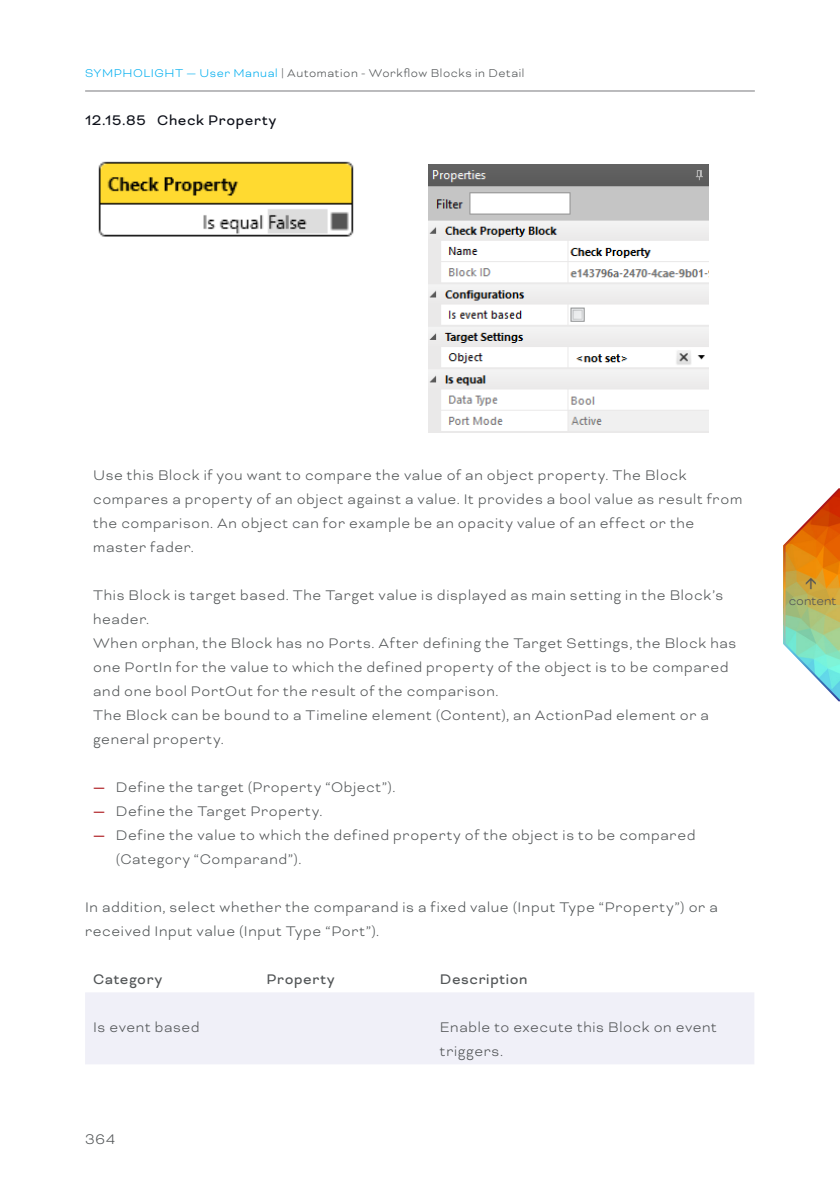
<style>
.page{position:relative;width:840px;height:1191px;background:#fff}
.page>*{position:absolute;margin:0;border:0;box-sizing:border-box;transform-origin:0 0}
.A5_Copy_8{font:300 16px/24px "Bicyclette";letter-spacing:.04em;color:#525557}
.A5_Copy_8_table{font:300 16px/24px "Bicyclette";letter-spacing:.04em;color:#525557}
.A5_Copy_spaceBefore{font:300 16px/24px "Bicyclette";letter-spacing:.04em;color:#515557}
.A5_Copy_8_table-2{font:16px "Bicyclette";letter-spacing:.035em;color:#525557}
.t1{font:16px "Bicyclette";letter-spacing:.035em;color:#0f121b}
.t2{font:300 14px "Bicyclette";color:#525557}
.t3{font:300 13px "Bicyclette";letter-spacing:.045em;color:#525557}
.s1{color:#00aeef}
.s2{font-weight:400;color:#ab161a}
</style>
<div class="page">
<hr style="left:85px;top:91px;width:669px;height:1px;background:#78797c">
<img style="left:98px;top:161px;width:256px;height:76px">
<img style="left:428px;top:164px;width:279px;height:268px">
<div style="left:85px;top:993px;width:669px;height:71px;background:#f0f0f8"></div>
<svg style="left:690px;top:408px;width:149px;height:294px"></svg>
<p class="t3" style="left:85px;top:66px;width:440px"><span class="s1">SYMPHOLIGHT — User Manual</span> | Automation - Workflow Blocks in Detail</p>
<p class="t1" style="left:85px;top:111px;width:193px">12.15.85 Check Property</p>
<p class="A5_Copy_8" style="left:93px;top:463px;width:650px">Use this Block if you want to compare the value of an object property. The Block compares a property of an object against a value. It provides a bool value as result from the comparison. An object can for example be an opacity value of an effect or the master fader.</p>
<p class="A5_Copy_8" style="left:93px;top:583px;width:631px">This Block is target based. The Target value is displayed as main setting in the Block’s header.</p>
<p class="A5_Copy_8_table" style="left:93px;top:631px;width:644px">When orphan, the Block has no Ports. After defining the Target Settings, the Block has one PortIn for the value to which the defined property of the object is to be compared and one bool PortOut for the result of the comparison.</p>
<p class="A5_Copy_8_table" style="left:93px;top:703px;width:617px">The Block can be bound to a Timeline element (Content), an ActionPad element or a general property.</p>
<p class="A5_Copy_8" style="left:93px;top:775px;width:303px"><span class="s2">—</span> Define the target (Property “Object”).</p>
<p class="A5_Copy_8" style="left:93px;top:799px;width:231px"><span class="s2">—</span> Define the Target Property.</p>
<p class="A5_Copy_8" style="left:116px;top:823px;width:581px;text-indent:-23px"><span class="s2">—</span> Define the value to which the defined property of the object is to be compared (Category “Comparand”).</p>
<p class="A5_Copy_spaceBefore" style="left:85px;top:895px;width:633px">In addition, select whether the comparand is a fixed value (Input Type “Property”) or a received Input value (Input Type “Port”).</p>
<p class="A5_Copy_8_table-2" style="left:93px;top:970px;width:71px">Category</p>
<p class="A5_Copy_8_table-2" style="left:266px;top:970px;width:70px">Property</p>
<p class="A5_Copy_8_table-2" style="left:440px;top:970px;width:89px">Description</p>
<p class="A5_Copy_8_table" style="left:93px;top:1015px;width:108px">Is event based</p>
<p class="A5_Copy_8_table" style="left:440px;top:1015px;width:278px">Enable to execute this Block on event triggers.</p>
<p class="A5_Copy_8" style="left:85px;top:1127px;width:31px">364</p>
<p class="t2" style="left:788px;top:592px;width:49px">content</p>
</div>
